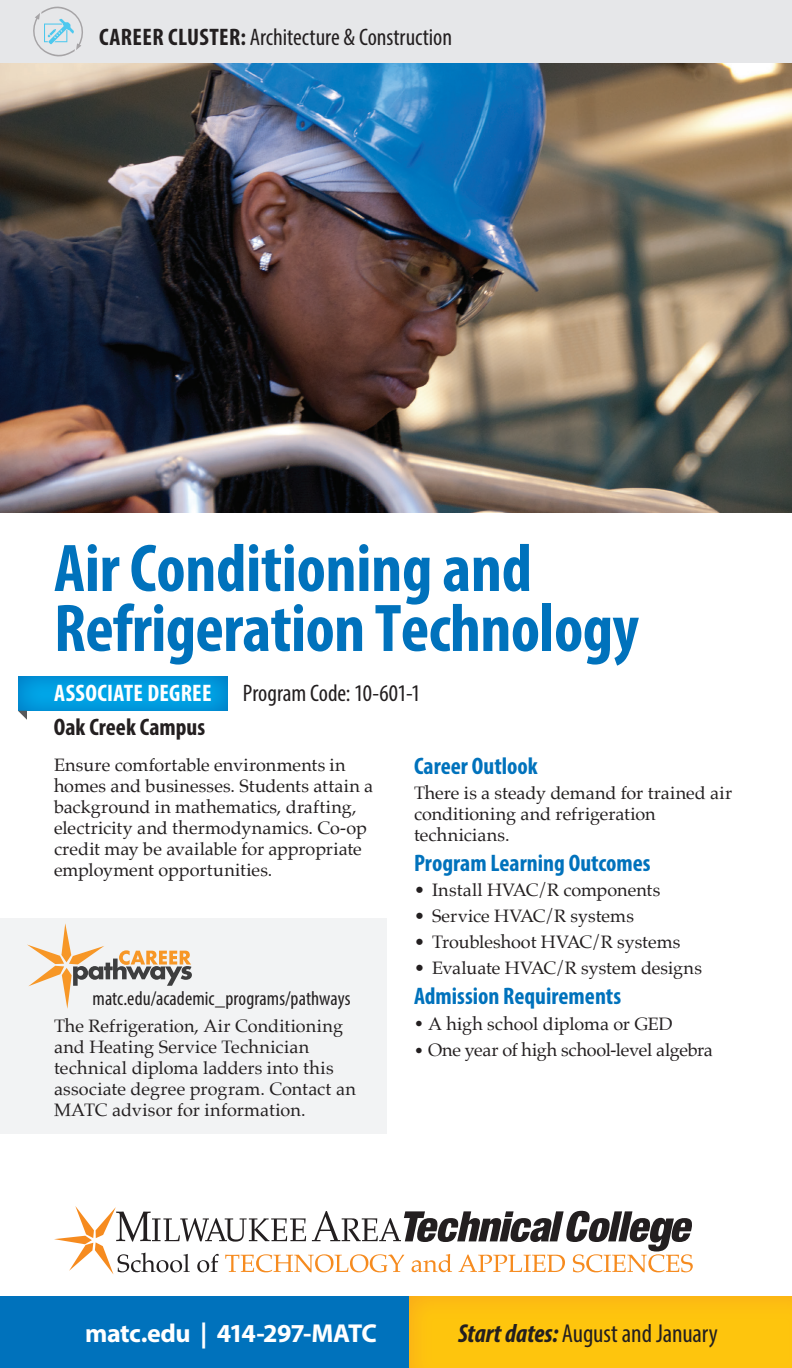
<style>
.page{position:relative;width:792px;height:1368px;background:#fff}
.page>*{position:absolute;margin:0;border:0;box-sizing:border-box;transform-origin:0 0}
.t1{font:700 condensed 68px/60px "Myriad Pro";letter-spacing:-.01em;color:#0072bc}
.t2{font:condensed 26px "Myriad Pro";letter-spacing:-.005em;color:#231f20}
.t3{font:700 26px "Myriad Pro";letter-spacing:-.025em;color:#fff}
.t4{font:condensed 24px "Myriad Pro";letter-spacing:-.005em;color:#231f20}
.t5{font:700 condensed 24px "Myriad Pro";color:#0072bc}
.t6{font:700 condensed 24px "Myriad Pro";letter-spacing:.01em;color:#fff}
.t7{font:700 condensed 24px "Myriad Pro";color:#231f20}
.t8{font:condensed 20px "Myriad Pro";letter-spacing:.005em;color:#231f20}
.t9{font:18px/21px "Palatino";color:#231f20}
.t10{font:18px "Palatino";letter-spacing:-.02em;color:#231f20}
.s1{font-weight:700}
.s2{font-size:16px}
.s3{font-weight:700;font-style:italic}
</style>
<div class="page">
<img style="left:0;top:63px;width:792px;height:450px">
<div style="left:0;top:0;width:792px;height:63px;background:#e6e7e9"></div>
<div style="left:0;top:1296px;width:792px;height:72px;background:#0072bc"></div>
<img style="left:410px;top:1296px;width:382px;height:72px">
<img style="left:18px;top:677px;width:210px;height:34px">
<svg style="left:18px;top:711px;width:9px;height:9px"></svg>
<svg style="left:33px;top:6px;width:50px;height:51px"></svg>
<svg style="left:54px;top:1206px;width:639px;height:68px"></svg>
<div style="left:0;top:918px;width:387px;height:216px;background:#f2f3f4"></div>
<svg style="left:27px;top:923px;width:165px;height:86px"></svg>
<h3 class="t4" style="left:99px;top:23px;width:354px"><span class="s1">CAREER CLUSTER:</span> Architecture &amp; Construction</h3>
<h1 class="t1" style="left:54px;top:537px;width:586px">Air Conditioning and<br>Refrigeration Technology</h1>
<h3 class="t6" style="left:54px;top:678px;width:159px">ASSOCIATE DEGREE</h3>
<h3 class="t4" style="left:243px;top:679px;width:179px">Program Code: 10-601-1</h3>
<h3 class="t7" style="left:54px;top:712px;width:153px">Oak Creek Campus</h3>
<p class="t9" style="left:54px;top:754px;width:321px">Ensure comfortable environments in homes and businesses. Students attain a background in mathematics, drafting, electricity and thermodynamics. Co-op credit may be available for appropriate employment opportunities.</p>
<p class="t8" style="left:93px;top:986px;width:260px">matc.edu/academic_programs/pathways</p>
<p class="t9" style="left:54px;top:1015px;width:303px">The Refrigeration, Air Conditioning and Heating Service Technician technical diploma ladders into this associate degree program. Contact an MATC advisor for information.</p>
<h3 class="t5" style="left:414px;top:751px;width:125px">Career Outlook</h3>
<p class="t9" style="left:414px;top:783px;width:320px">There is a steady demand for trained air conditioning and refrigeration technicians.</p>
<h3 class="t5" style="left:414px;top:848px;width:238px">Program Learning Outcomes</h3>
<p class="t9" style="left:414px;top:879px;width:248px">• Install HVAC/R components</p>
<p class="t9" style="left:414px;top:906px;width:221px">• Service HVAC/R systems</p>
<p class="t9" style="left:414px;top:932px;width:268px">• Troubleshoot HVAC/R systems</p>
<p class="t9" style="left:414px;top:958px;width:290px">• Evaluate HVAC/R system designs</p>
<h3 class="t5" style="left:414px;top:982px;width:209px">Admission Requirements</h3>
<p class="t9" style="left:414px;top:1013px;width:260px"><span class="s2">•</span> A high school diploma or GED</p>
<p class="t10" style="left:414px;top:1035px;width:300px"><span class="s2">•</span> One year of high school-level algebra</p>
<h2 class="t3" style="left:85px;top:1316px;width:293px">matc.edu | 414-297-MATC</h2>
<h2 class="t2" style="left:458px;top:1317px;width:261px"><span class="s3">Start dates:</span> August and January</h2>
</div>
